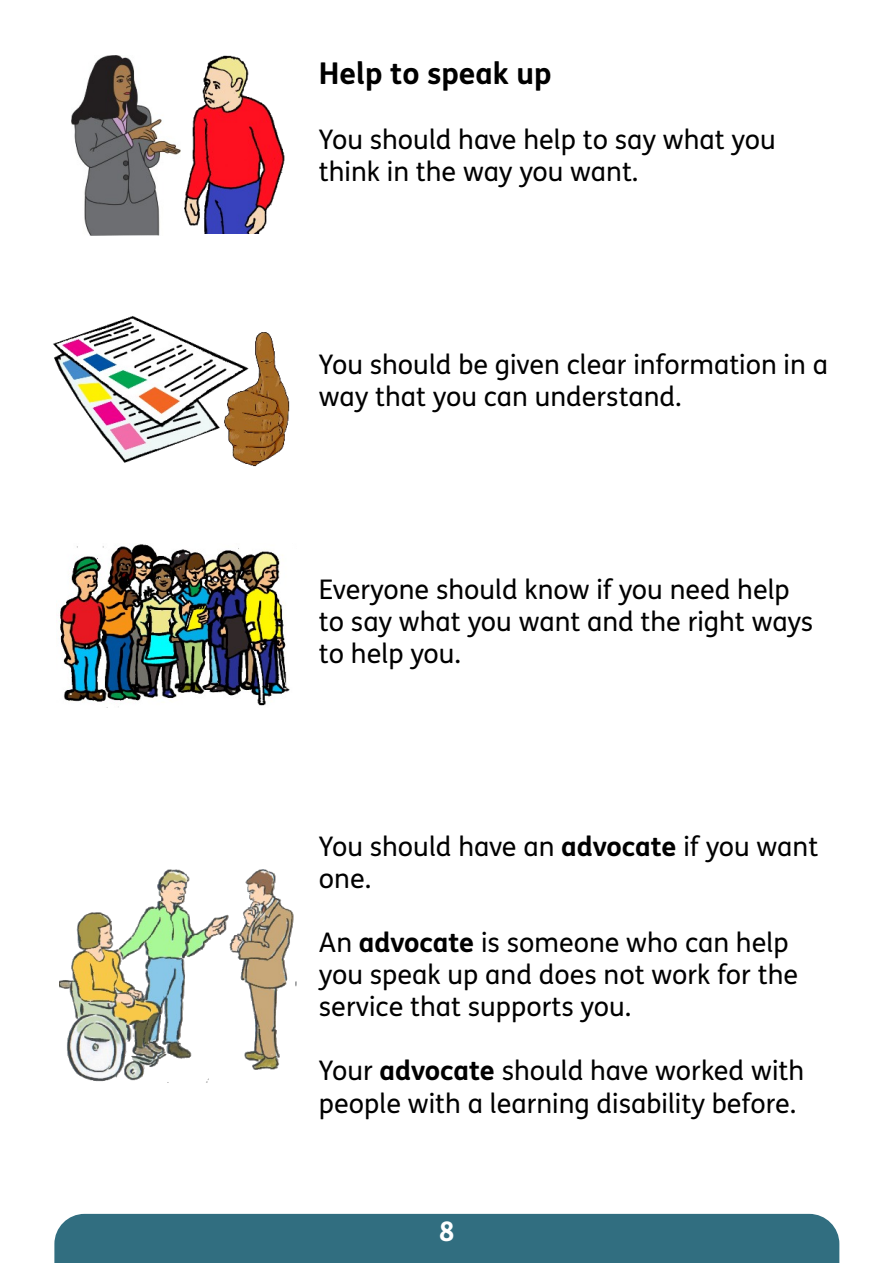
<style>
.page{position:relative;width:893px;height:1263px;background:#fff}
.page>*{position:absolute;margin:0;border:0;box-sizing:border-box;transform-origin:0 0}
.t1{font:700 30px "FS Me";color:#000}
.t2{font:27px/32.1px "FS Me";color:#000}
.t3{font:700 27px "FS Me";color:#fff}
.s1{font-weight:700}
</style>
<div class="page">
<div style="left:54px;top:1214px;width:785px;height:49px;background:#316e80"></div>
<img style="left:53px;top:316px;width:169px;height:147px">
<img style="left:222px;top:332px;width:68px;height:135px">
<img style="left:59px;top:544px;width:231px;height:164px">
<img style="left:60px;top:870px;width:236px;height:212px">
<img style="left:72px;top:56px;width:107px;height:179px">
<img style="left:179px;top:55px;width:106px;height:178px">
<h1 class="t1" style="left:319px;top:62px;width:234px">Help to speak up</h1>
<p class="t2" style="left:319px;top:126px;width:458px">You should have help to say what you think in the way you want.</p>
<p class="t2" style="left:319px;top:351px;width:511px">You should be given clear information in a way that you can understand.</p>
<p class="t2" style="left:319px;top:576px;width:496px">Everyone should know if you need help to say what you want and the right ways to help you.</p>
<p class="t2" style="left:319px;top:833px;width:501px">You should have an <span class="s1">advocate</span> if you want one.</p>
<p class="t2" style="left:319px;top:929px;width:481px">An <span class="s1">advocate</span> is someone who can help you speak up and does not work for the service that supports you.</p>
<p class="t2" style="left:319px;top:1057px;width:487px">Your <span class="s1">advocate</span> should have worked with people with a learning disability before.</p>
<p class="t3" style="left:439px;top:1220px;width:17px">8</p>
</div>
